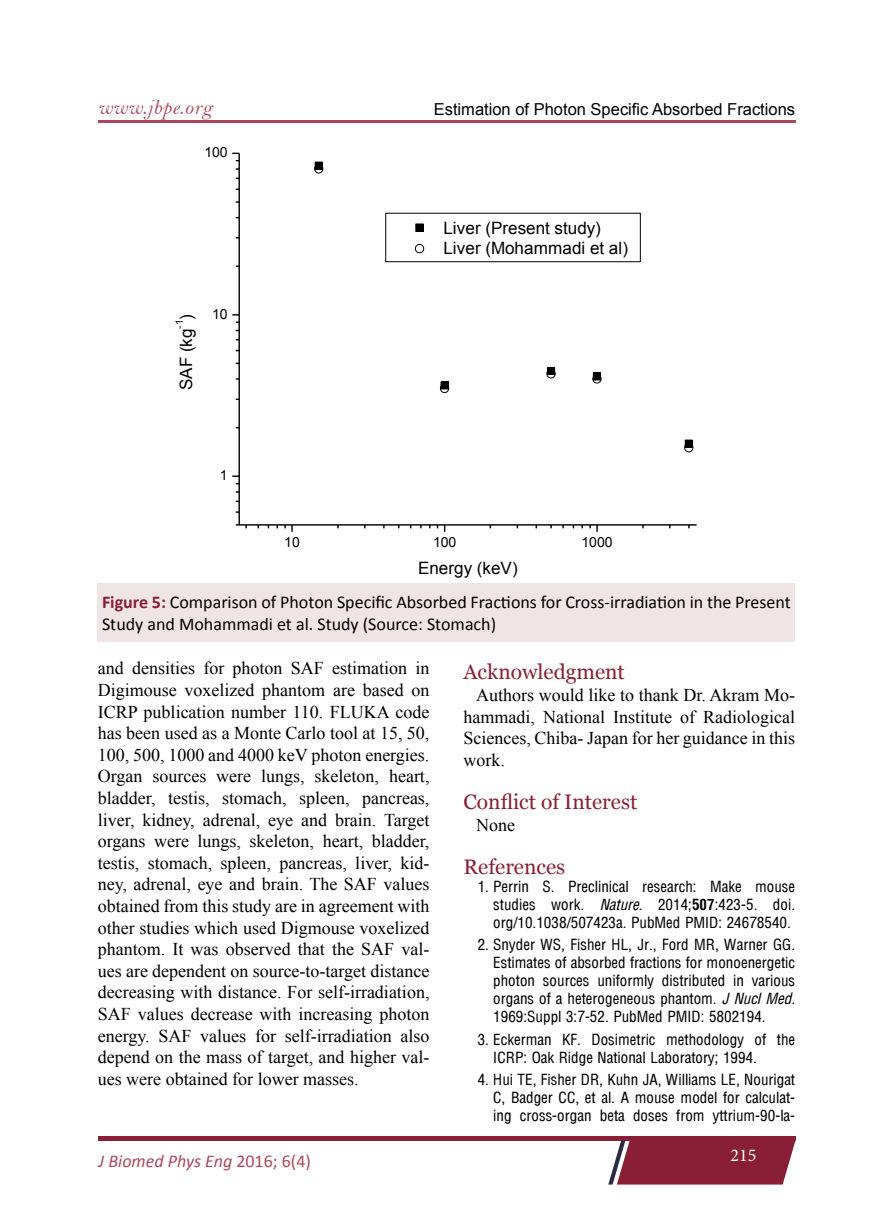
<style>
.page{position:relative;width:893px;height:1212px;background:#fff}
.page>*{position:absolute;margin:0;border:0;box-sizing:border-box;transform-origin:0 0}
.t1{font:21px "Georgia";color:#891f36}
.t2{font:21px "Bell MT Italic";letter-spacing:.03em;color:#ad465c}
.t3{font:18px/21.6px "Times New Roman";color:#000;text-align:justify}
.t4{font:18px/21.6px "Calibri";color:#000}
.t5{font:italic 18px "Calibri";color:#ad465c}
.t6{font:18px "Minion Pro";color:#fff}
.t7{font:17.1px/20.9px "Arial";color:#000}
.t8{font:16.5px "Arial";color:#000}
.t9{font:15px/18px "Arena Condensed";color:#000;text-align:justify}
.t10{font:13.95px "Arial";letter-spacing:-.005em;color:#000}
.t11{font:10.2px "Arial";color:#000}
.s1{font-weight:700;color:#891f36}
.s2{font-style:italic}
.s3{font-weight:700}
.s4{font-style:normal}
</style>
<div class="page">
<div style="left:98px;top:1136px;width:697px;height:5px;background:#891f36"></div>
<svg style="left:608px;top:1141px;width:187px;height:43px;background:#913348"></svg>
<hr style="left:98px;top:120px;width:698px;height:2px;background:#ad465c">
<svg style="left:284px;top:526px;width:9px;height:6px"></svg>
<svg style="left:589px;top:526px;width:9px;height:6px"></svg>
<hr style="left:239px;top:524px;width:458px;height:2px;background:#000">
<svg style="left:232px;top:475px;width:6px;height:2px"></svg>
<svg style="left:232px;top:314px;width:6px;height:9px"></svg>
<hr style="left:238px;top:153px;width:2px;height:372px;background:#000">
<div style="left:315px;top:162px;width:7px;height:7px;background:#000"></div>
<div style="left:315px;top:162px;width:8px;height:7px;border:1px solid #000"></div>
<div style="left:441px;top:382px;width:7px;height:7px;background:#000"></div>
<div style="left:441px;top:381px;width:7px;height:8px;border:1px solid #000"></div>
<div style="left:547px;top:367px;width:8px;height:7px;background:#000"></div>
<div style="left:547px;top:367px;width:8px;height:8px;border:1px solid #000"></div>
<div style="left:593px;top:373px;width:7px;height:7px;background:#000"></div>
<div style="left:593px;top:373px;width:8px;height:7px;border:1px solid #000"></div>
<div style="left:685px;top:440px;width:7px;height:7px;background:#000"></div>
<div style="left:685px;top:440px;width:8px;height:7px;border:1px solid #000"></div>
<div style="left:314px;top:164px;width:9px;height:9px;border:1px solid #000;border-radius:50%"></div>
<div style="left:440px;top:384px;width:9px;height:9px;border:1px solid #000;border-radius:50%"></div>
<div style="left:547px;top:369px;width:8px;height:9px;border:1px solid #000;border-radius:50%"></div>
<div style="left:592px;top:374px;width:9px;height:9px;border:1px solid #000;border-radius:50%"></div>
<div style="left:684px;top:443px;width:9px;height:9px;border:1px solid #000;border-radius:50%"></div>
<div style="left:385px;top:213px;width:256px;height:49px;border:1px solid #000"></div>
<div style="left:416px;top:224px;width:7px;height:7px;background:#000"></div>
<div style="left:415px;top:224px;width:9px;height:8px;border:1px solid #000"></div>
<div style="left:415px;top:244px;width:9px;height:9px;border:1px solid #000;border-radius:50%"></div>
<div style="left:98px;top:583px;width:697px;height:58px;background:#f0e5e5"></div>
<p class="t2" style="left:98px;top:94px;width:116px">www.jbpe.org</p>
<p class="t8" style="left:434px;top:98px;width:363px">Estimation of Photon Specific Absorbed Fractions</p>
<p class="t10" style="left:204px;top:143px;width:25px">100</p>
<p class="t7" style="left:176px;top:319px;width:7px;rotate:-90deg">)</p>
<p class="t11" style="left:172px;top:329px;width:11px;rotate:-90deg">-1</p>
<p class="t7" style="left:176px;top:390px;width:63px;rotate:-90deg">SAF (kg</p>
<p class="t10" style="left:212px;top:305px;width:17px">10</p>
<p class="t10" style="left:220px;top:466px;width:9px">1</p>
<p class="t7" style="left:443px;top:217px;width:186px">Liver (Present study)<br>Liver (Mohammadi et al)</p>
<p class="t10" style="left:284px;top:533px;width:17px">10</p>
<p class="t10" style="left:433px;top:533px;width:25px">100</p>
<p class="t10" style="left:582px;top:533px;width:32px">1000</p>
<p class="t7" style="left:418px;top:558px;width:101px">Energy (keV)</p>
<p class="t4" style="left:102px;top:591px;width:690px"><span class="s1">Figure 5:</span> Comparison of Photon Specific Absorbed Fractions for Cross-irradiation in the Present<br>Study and Mohammadi et al. Study (Source: Stomach)</p>
<p class="t3" style="left:98px;top:657px;width:333px">and densities for photon SAF estimation in Digimouse voxelized phantom are based on ICRP publication number 110. FLUKA code has been used as a Monte Carlo tool at 15, 50, 100, 500, 1000 and 4000 keV photon energies.<br>Organ sources were lungs, skeleton, heart, bladder, testis, stomach, spleen, pancreas, liver, kidney, adrenal, eye and brain. Target organs were lungs, skeleton, heart, bladder, testis, stomach, spleen, pancreas, liver, kid&shy;ney, adrenal, eye and brain. The SAF values obtained from this study are in agreement with other studies which used Digmouse voxelized phantom. It was observed that the SAF val&shy;ues are dependent on source-to-target distance decreasing with distance. For self-irradiation, SAF values decrease with increasing photon energy. SAF values for self-irradiation also depend on the mass of target, and higher val&shy;ues were obtained for lower masses.</p>
<p class="t1" style="left:463px;top:659px;width:163px">Acknowledgment</p>
<p class="t3" style="left:463px;top:684px;width:333px;text-indent:13px">Authors would like to thank Dr. Akram Mo&shy;hammadi, National Institute of Radiological Sciences, Chiba- Japan for her guidance in this work.</p>
<p class="t1" style="left:463px;top:789px;width:175px">Conflict of Interest</p>
<p class="t3" style="left:476px;top:813px;width:40px">None</p>
<p class="t1" style="left:463px;top:854px;width:103px">References</p>
<p class="t9" style="left:493px;top:878px;width:303px;text-indent:-16px">1. Perrin S. Preclinical research: Make mouse studies work. <span class="s2">Nature</span>. 2014;<span class="s3">507</span>:423-5. doi. org/10.1038/507423a. PubMed PMID: 24678540.</p>
<p class="t9" style="left:493px;top:936px;width:303px;text-indent:-16px">2. Snyder WS, Fisher HL, Jr., Ford MR, Warner GG.<br>Estimates of absorbed fractions for monoenergetic photon sources uniformly distributed in various organs of a heterogeneous phantom. <span class="s2">J Nucl Med</span>.<br>1969:Suppl 3:7-52. PubMed PMID: 5802194.</p>
<p class="t9" style="left:493px;top:1030px;width:303px;text-indent:-16px">3. Eckerman KF. Dosimetric methodology of the<br>ICRP: Oak Ridge National Laboratory; 1994.</p>
<p class="t9" style="left:493px;top:1070px;width:303px;text-indent:-16px">4. Hui TE, Fisher DR, Kuhn JA, Williams LE, Nourigat C, Badger CC, et al. A mouse model for calculat&shy;ing cross-organ beta doses from yttrium-90-la-</p>
<p class="t5" style="left:99px;top:1148px;width:214px">J Biomed Phys Eng <span class="s4">2016; 6(4)</span></p>
<p class="t6" style="left:730px;top:1143px;width:27px">215</p>
</div>
